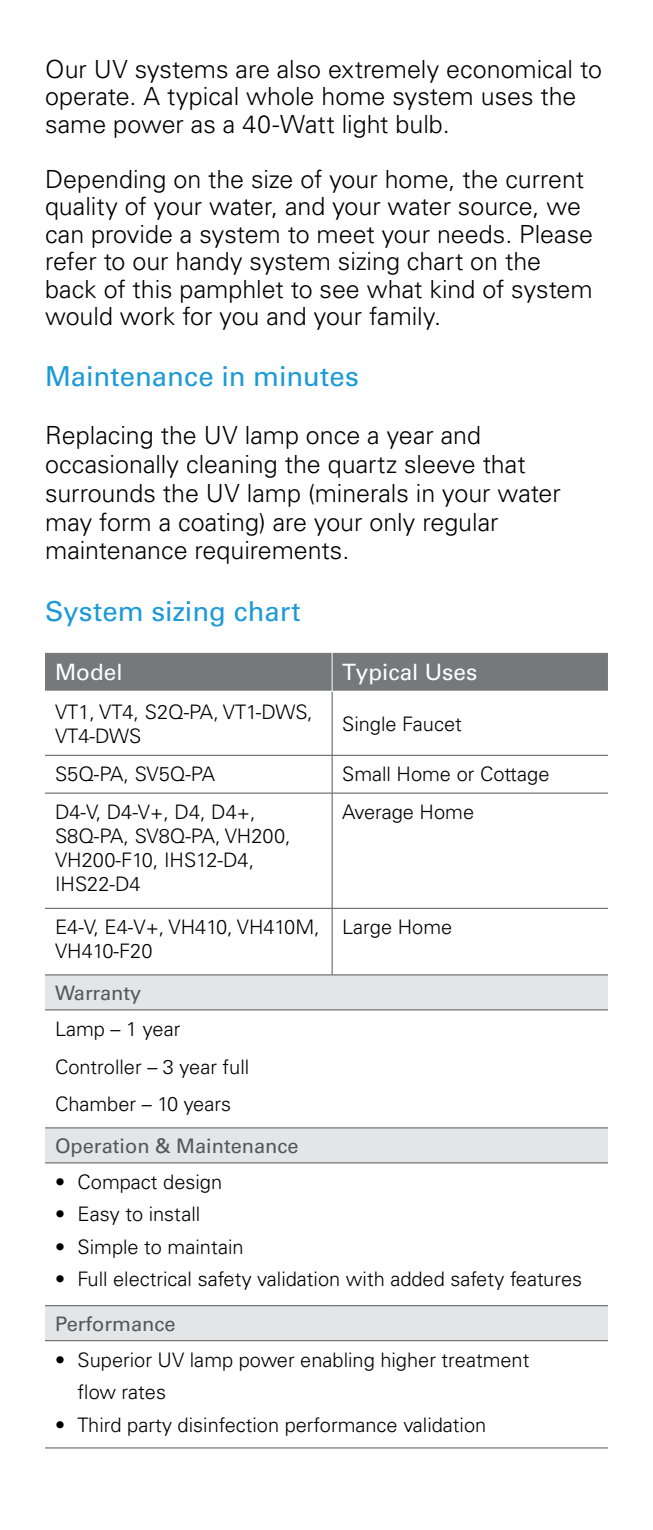
<style>
.page{position:relative;width:653px;height:1530px;background:#fff}
.page>*{position:absolute;margin:0;border:0;box-sizing:border-box;transform-origin:0 0}
.t1{font:27.5px "Univers LT Std";letter-spacing:.005em;color:#1c9ad6}
.t2{font:300 25px/27.5px "Univers LT Std";color:#000}
.t3{font:22.5px "Univers";color:#fff}
.t4{font:300 20px/24px "Univers";color:#000}
.t5{font:20px "Univers";color:#55565a}
</style>
<div class="page">
<div style="left:45px;top:653px;width:563px;height:38px;background:#77787b"></div>
<svg style="left:45px;top:692px;width:563px;height:756px"></svg>
<svg style="left:45px;top:975px;width:563px;height:365px"></svg>
<hr style="left:331px;top:692px;width:1px;height:63px;background:#55565a">
<hr style="left:45px;top:755px;width:287px;height:1px;background:#55565a">
<hr style="left:332px;top:755px;width:276px;height:1px;background:#55565a">
<hr style="left:331px;top:756px;width:1px;height:37px;background:#55565a">
<hr style="left:45px;top:793px;width:287px;height:1px;background:#55565a">
<hr style="left:332px;top:793px;width:276px;height:1px;background:#55565a">
<hr style="left:331px;top:793px;width:1px;height:115px;background:#55565a">
<hr style="left:45px;top:908px;width:287px;height:1px;background:#55565a">
<hr style="left:332px;top:908px;width:276px;height:1px;background:#55565a">
<hr style="left:331px;top:909px;width:1px;height:66px;background:#55565a">
<hr style="left:45px;top:974px;width:287px;height:1px;background:#55565a">
<hr style="left:332px;top:974px;width:276px;height:1px;background:#55565a">
<hr style="left:45px;top:1009px;width:287px;height:1px;background:#55565a">
<hr style="left:332px;top:1009px;width:276px;height:1px;background:#55565a">
<hr style="left:45px;top:1127px;width:287px;height:1px;background:#55565a">
<hr style="left:332px;top:1127px;width:276px;height:1px;background:#55565a">
<hr style="left:45px;top:1162px;width:287px;height:1px;background:#55565a">
<hr style="left:332px;top:1162px;width:276px;height:1px;background:#55565a">
<hr style="left:45px;top:1305px;width:287px;height:1px;background:#55565a">
<hr style="left:332px;top:1305px;width:276px;height:1px;background:#55565a">
<hr style="left:45px;top:1340px;width:287px;height:1px;background:#55565a">
<hr style="left:332px;top:1340px;width:276px;height:1px;background:#55565a">
<hr style="left:45px;top:1448px;width:287px;height:1px;background:#55565a">
<hr style="left:332px;top:1448px;width:276px;height:1px;background:#55565a">
<hr style="left:331px;top:653px;width:1px;height:38px;background:#fff">
<p class="t2" style="left:45px;top:55px;width:558px">Our UV systems are also extremely economical to operate. A typical whole home system uses the same power as a 40-Watt light bulb.</p>
<p class="t2" style="left:45px;top:165px;width:549px">Depending on the size of your home, the current quality of your water, and your water source, we can provide a system to meet your needs. Please refer to our handy system sizing chart on the back of this pamphlet to see what kind of system would work for you and your family.</p>
<p class="t1" style="left:45px;top:359px;width:315px">Maintenance in minutes</p>
<p class="t2" style="left:45px;top:421px;width:517px;line-height:28.8px">Replacing the UV lamp once a year and occasionally cleaning the quartz sleeve that surrounds the UV lamp (minerals in your water may form a coating) are your only regular maintenance requirements.</p>
<p class="t1" style="left:45px;top:595px;width:257px">System sizing chart</p>
<p class="t3" style="left:55px;top:659px;width:69px">Model</p>
<p class="t3" style="left:342px;top:659px;width:137px">Typical Uses</p>
<p class="t4" style="left:55px;top:700px;width:259px">VT1, VT4, S2Q-PA, VT1-DWS,<br>VT4-DWS</p>
<p class="t4" style="left:342px;top:712px;width:121px">Single Faucet</p>
<p class="t4" style="left:55px;top:762px;width:161px">S5Q-PA, SV5Q-PA</p>
<p class="t4" style="left:342px;top:762px;width:209px">Small Home or Cottage</p>
<p class="t4" style="left:55px;top:800px;width:237px">D4-V, D4-V+, D4, D4+,<br>S8Q-PA, SV8Q-PA, VH200,<br>VH200-F10, IHS12-D4,<br>IHS22-D4</p>
<p class="t4" style="left:342px;top:800px;width:133px">Average Home</p>
<p class="t4" style="left:55px;top:915px;width:266px">E4-V, E4-V+, VH410, VH410M,<br>VH410-F20</p>
<p class="t4" style="left:342px;top:915px;width:112px">Large Home</p>
<p class="t5" style="left:55px;top:981px;width:88px">Warranty</p>
<p class="t4" style="left:55px;top:1010px;width:196px;line-height:37.8px">Lamp – 1 year<br>Controller – 3 year full<br>Chamber – 10 years</p>
<p class="t5" style="left:55px;top:1134px;width:245px">Operation &amp; Maintenance</p>
<p class="t4" style="left:55px;top:1170px;width:169px">• Compact design</p>
<p class="t4" style="left:55px;top:1202px;width:147px">• Easy to install</p>
<p class="t4" style="left:55px;top:1235px;width:190px">• Simple to maintain</p>
<p class="t4" style="left:55px;top:1267px;width:528px">• Full electrical safety validation with added safety features</p>
<p class="t5" style="left:55px;top:1312px;width:122px">Performance</p>
<p class="t4" style="left:78px;top:1343px;width:453px;line-height:32.5px;text-indent:-22px">• Superior UV lamp power enabling higher treatment flow rates</p>
<p class="t4" style="left:55px;top:1413px;width:432px">• Third party disinfection performance validation</p>
</div>
